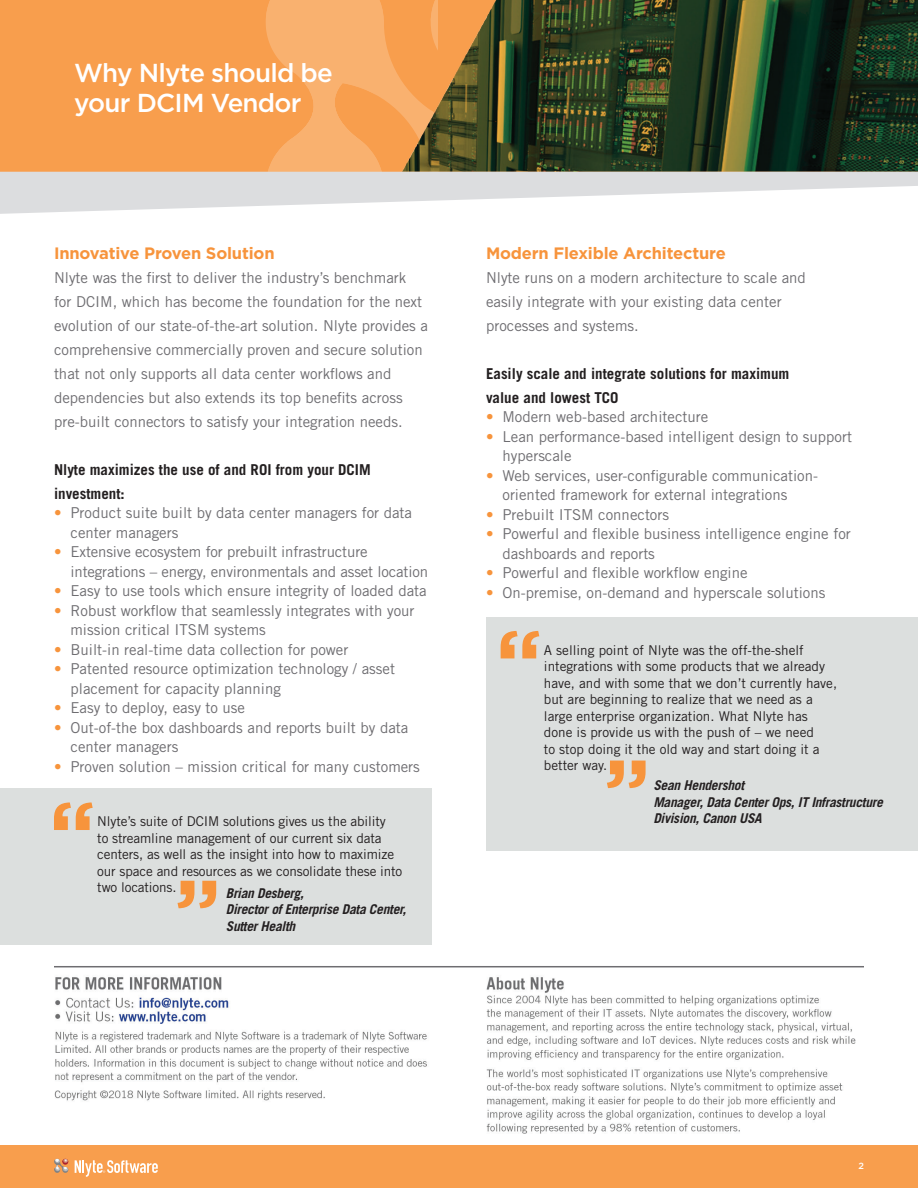
<style>
.page{position:relative;width:918px;height:1188px;background:#fff}
.page>*{position:absolute;margin:0;border:0;box-sizing:border-box;transform-origin:0 0}
.t1{font:500 25.95px/30px "Gotham";letter-spacing:-.03em;color:#fff}
.t2{font:700 16.5px "Gotham";letter-spacing:-.01em;color:#f7943c}
.t3{font:15px/24px "Trade Gothic";color:#6e6d71}
.t4{font:700 15px/24px "Trade Gothic";color:#231f20}
.t5{font:13.5px/16.5px "Trade Gothic";color:#231f20}
.t6{font:italic 700 13.5px/16.5px "Trade Gothic";letter-spacing:-.02em;color:#231f20}
.t7{font:500 9px "Gotham";color:#fff}
.s1{color:#f7943c}
</style>
<div class="page">
<svg style="left:0;top:0;width:918px;height:214px;background:#a1865c"></svg>
<div style="left:0;top:1146px;width:918px;height:42px;background:#f89e4d"></div>
<svg style="left:75px;top:1160px;width:83px;height:17px"></svg>
<svg style="left:54px;top:1159px;width:14px;height:14px"></svg>
<hr style="left:54px;top:966px;width:810px;height:1px;background:#6e6d71">
<img style="left:54px;top:977px;width:802px;height:157px">
<div style="left:486px;top:617px;width:432px;height:233px;background:#dcdfde"></div>
<svg style="left:607px;top:761px;width:39px;height:27px"></svg>
<svg style="left:501px;top:631px;width:38px;height:27px"></svg>
<div style="left:0;top:788px;width:432px;height:157px;background:#dcdfde"></div>
<svg style="left:178px;top:881px;width:38px;height:27px"></svg>
<svg style="left:54px;top:802px;width:39px;height:28px"></svg>
<h1 class="t1" style="left:74px;top:57px;width:260px">Why Nlyte should be your DCIM Vendor</h1>
<p class="t2" style="left:54px;top:242px;width:222px">Innovative Proven Solution</p>
<p class="t3" style="left:54px;top:265px;width:376px">Nlyte was the first to deliver the industry’s benchmark<br>for DCIM, which has become the foundation for the next evolution of our state-of-the-art solution. Nlyte provides a comprehensive commercially proven and secure solution that not only supports all data center workflows and dependencies but also extends its top benefits across pre-built connectors to satisfy your integration needs.</p>
<p class="t4" style="left:54px;top:457px;width:318px">Nlyte maximizes the use of and ROI from your DCIM investment:</p>
<p class="t3" style="left:70px;top:503px;width:343px;line-height:19.5px;text-indent:-16px"><span class="s1">•</span> Product suite built by data center managers for data center managers</p>
<p class="t3" style="left:70px;top:542px;width:359px;line-height:19.5px;text-indent:-16px"><span class="s1">•</span> Extensive ecosystem for prebuilt infrastructure integrations – energy, environmentals and asset location</p>
<p class="t3" style="left:54px;top:579px;width:374px"><span class="s1">•</span> Easy to use tools which ensure integrity of loaded data</p>
<p class="t3" style="left:70px;top:600px;width:346px;line-height:19.5px;text-indent:-16px"><span class="s1">•</span> Robust workflow that seamlessly integrates with your mission critical ITSM systems</p>
<p class="t3" style="left:54px;top:637px;width:296px"><span class="s1">•</span> Built-in real-time data collection for power</p>
<p class="t3" style="left:70px;top:659px;width:326px;line-height:19.5px;text-indent:-16px"><span class="s1">•</span> Patented resource optimization technology / asset placement for capacity planning</p>
<p class="t3" style="left:54px;top:696px;width:193px"><span class="s1">•</span> Easy to deploy, easy to use</p>
<p class="t3" style="left:70px;top:717px;width:339px;line-height:19.5px;text-indent:-16px"><span class="s1">•</span> Out-of-the box dashboards and reports built by data center managers</p>
<p class="t3" style="left:54px;top:754px;width:367px"><span class="s1">•</span> Proven solution – mission critical for many customers</p>
<p class="t2" style="left:486px;top:242px;width:241px">Modern Flexible Architecture</p>
<p class="t3" style="left:486px;top:265px;width:321px">Nlyte runs on a modern architecture to scale and easily integrate with your existing data center processes and systems.</p>
<p class="t4" style="left:486px;top:361px;width:305px">Easily scale and integrate solutions for maximum value and lowest TCO</p>
<p class="t3" style="left:486px;top:405px;width:224px"><span class="s1">•</span> Modern web-based architecture</p>
<p class="t3" style="left:502px;top:426px;width:351px;line-height:19.5px;text-indent:-16px"><span class="s1">•</span> Lean performance-based intelligent design to support hyperscale</p>
<p class="t3" style="left:502px;top:465px;width:317px;line-height:19.5px;text-indent:-16px"><span class="s1">•</span> Web services, user-configurable communication&shy;oriented framework for external integrations</p>
<p class="t3" style="left:486px;top:502px;width:185px"><span class="s1">•</span> Prebuilt ITSM connectors</p>
<p class="t3" style="left:502px;top:524px;width:350px;line-height:19.5px;text-indent:-16px"><span class="s1">•</span> Powerful and flexible business intelligence engine for dashboards and reports</p>
<p class="t3" style="left:486px;top:561px;width:263px"><span class="s1">•</span> Powerful and flexible workflow engine</p>
<p class="t3" style="left:486px;top:580px;width:341px"><span class="s1">•</span> On-premise, on-demand and hyperscale solutions</p>
<p class="t5" style="left:544px;top:642px;width:295px">A selling point of Nlyte was the off-the-shelf integrations with some products that we already have, and with some that we don’t currently have, but are beginning to realize that we need as a large enterprise organization. What Nlyte has done is provide us with the push of – we need<br>to stop doing it the old way and start doing it a better way.</p>
<p class="t6" style="left:653px;top:777px;width:231px">Sean Hendershot<br>Manager, Data Center Ops, IT Infrastructure</p>
<p class="t5" style="left:97px;top:813px;width:290px">Nlyte’s suite of DCIM solutions gives us the ability</p>
<p class="t6" style="left:653px;top:810px;width:110px">Division, Canon USA</p>
<p class="t5" style="left:97px;top:830px;width:307px">to streamline management of our current six data centers, as well as the insight into how to maximize our space and resources as we consolidate these into two locations.</p>
<p class="t6" style="left:226px;top:885px;width:182px">Brian Desberg,<br>Director of Enterprise Data Center,<br>Sutter Health</p>
<p class="t7" style="left:858px;top:1161px;width:7px">2</p>
</div>
